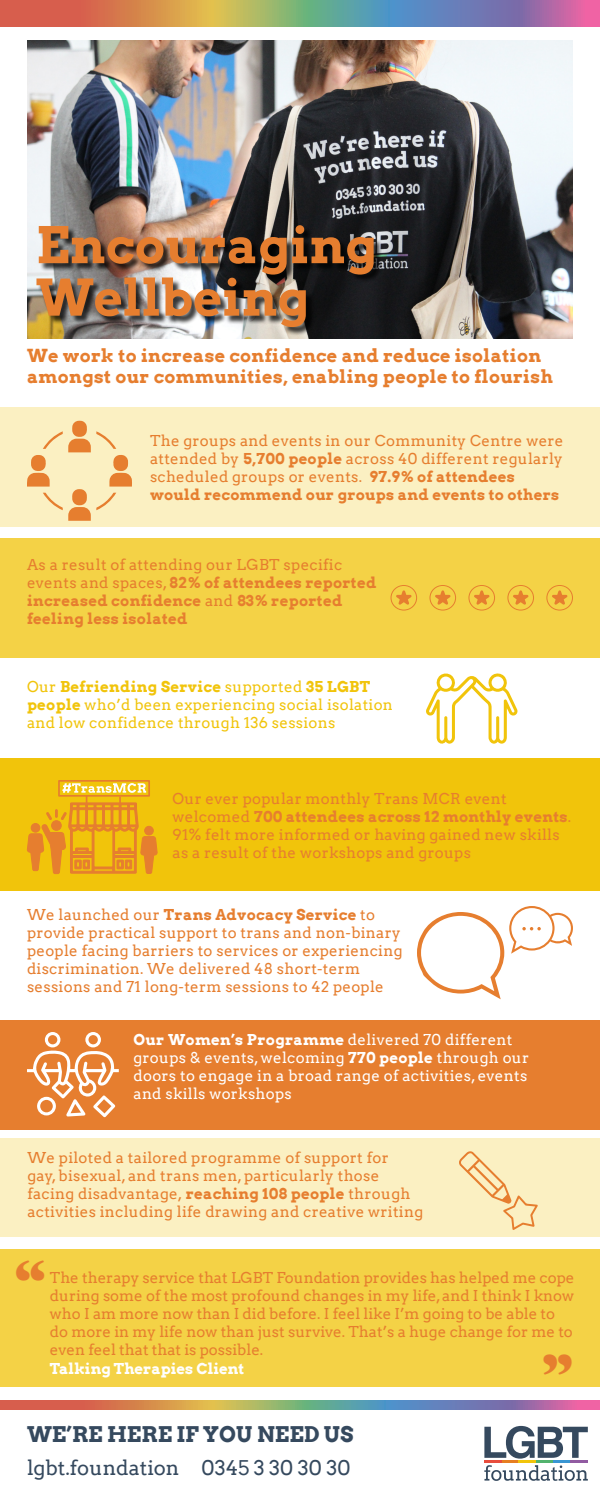
<style>
.page{position:relative;width:600px;height:1500px;background:#fff}
.page>*{position:absolute;margin:0;border:0;box-sizing:border-box;transform-origin:0 0}
.t1{font:700 50.25px/52.5px "Arvo";color:#e67e2f}
.t2{font:48.75px "Gastromond";color:#e67e2f}
.t3{font:700 21.6px "Arvo";color:#35495e}
.t4{font:20.25px "Arvo";color:#35495e}
.t5{font:700 18px/21.6px "Arvo";letter-spacing:.02em;color:#e67e2f}
.t6{font:15px/18px "Arvo";letter-spacing:.02em;color:#e67e2f}
.t7{font:15px/18px "Arvo";color:#e67e2f}
.t8{font:15px/18px "Arvo";letter-spacing:.02em;color:#fff}
.t9{font:700 15px/18px "Arvo";letter-spacing:.02em;color:#e67e2f}
.t10{font:15px/18px "Arvo";letter-spacing:.02em;color:#f1c40b}
.t11{font:700 15px "Arvo";color:#fff}
.s1{font-weight:700}
.s2{font-weight:400}
</style>
<div class="page">
<svg style="left:0;top:1401px;width:600px;height:9px;background:#a58780"></svg>
<hr style="left:502px;top:1460px;width:17px;height:3px;background:#e67e21">
<hr style="left:484px;top:1460px;width:18px;height:3px;background:#e84d3d">
<hr style="left:519px;top:1460px;width:17px;height:3px;background:#f1c40b">
<hr style="left:536px;top:1460px;width:17px;height:3px;background:#53b36e">
<hr style="left:553px;top:1460px;width:18px;height:3px;background:#3996d3">
<hr style="left:571px;top:1460px;width:17px;height:3px;background:#915ba1">
<svg style="left:484px;top:1426px;width:104px;height:33px"></svg>
<svg style="left:484px;top:1465px;width:104px;height:16px"></svg>
<img style="left:27px;top:40px;width:546px;height:299px">
<div style="left:0;top:759px;width:600px;height:132px;background:#f1c40b"></div>
<div style="left:0;top:407px;width:600px;height:120px;background:#fbf0c2"></div>
<div style="left:0;top:1020px;width:600px;height:110px;background:#e67e2f"></div>
<div style="left:0;top:538px;width:600px;height:120px;background:#f4d246"></div>
<div style="left:0;top:1138px;width:600px;height:100px;background:#fbf0c2"></div>
<svg style="left:417px;top:906px;width:156px;height:93px"></svg>
<svg style="left:391px;top:585px;width:26px;height:26px"></svg>
<svg style="left:429px;top:585px;width:27px;height:26px"></svg>
<svg style="left:468px;top:585px;width:27px;height:26px"></svg>
<svg style="left:546px;top:585px;width:27px;height:26px"></svg>
<svg style="left:507px;top:585px;width:27px;height:26px"></svg>
<svg style="left:27px;top:421px;width:105px;height:100px"></svg>
<svg style="left:0;top:0;width:600px;height:27px;background:#a38880"></svg>
<div style="left:38px;top:226px;width:345px;height:110px;background:#000;opacity:.75"></div>
<div style="left:0;top:1250px;width:600px;height:138px;background:#f4d246"></div>
<svg style="left:27px;top:1032px;width:92px;height:85px"></svg>
<svg style="left:459px;top:1151px;width:79px;height:79px"></svg>
<div style="left:58px;top:780px;width:92px;height:17px;border:2px solid #e67e2f"></div>
<svg style="left:27px;top:783px;width:131px;height:91px"></svg>
<svg style="left:426px;top:673px;width:92px;height:71px"></svg>
<p class="t1" style="left:36px;top:218px;width:343px">Encouraging<br>Wellbeing</p>
<p class="t5" style="left:27px;top:344px;width:527px">We work to increase confidence and reduce isolation amongst our communities, enabling people to flourish</p>
<p class="t6" style="left:150px;top:432px;width:415px">The groups and events in our Community Centre were attended by <span class="s1">5,700 people</span> across 40 different regularly scheduled groups or events. <span class="s1">97.9% of attendees would recommend our groups and events to others</span></p>
<p class="t9" style="left:27px;top:555px;width:351px"><span class="s2">As a result of attending our LGBT specific events and spaces,</span> 82% of attendees reported increased confidence <span class="s2">and</span> 83% reported feeling less isolated</p>
<p class="t10" style="left:27px;top:677px;width:367px">Our <span class="s1">Befriending Service</span> supported <span class="s1">35 LGBT people</span> who’d been experiencing social isolation and low confidence through 136 sessions</p>
<p class="t6" style="left:172px;top:790px;width:400px">Our ever popular monthly Trans MCR event welcomed <span class="s1">700 attendees across 12 monthly events</span>.<br>91% felt more informed or having gained new skills as a result of the workshops and groups</p>
<p class="t6" style="left:27px;top:906px;width:377px">We launched our <span class="s1">Trans Advocacy Service</span> to provide practical support to trans and non-binary people facing barriers to services or experiencing discrimination. We delivered 48 short-term sessions and 71 long-term sessions to 42 people</p>
<p class="t8" style="left:134px;top:1031px;width:397px"><span class="s1">Our Women’s Programme</span> delivered 70 different groups &amp; events, welcoming <span class="s1">770 people</span> through our doors to engage in a broad range of activities, events and skills workshops</p>
<p class="t6" style="left:27px;top:1149px;width:397px">We piloted a tailored programme of support for<br>gay, bisexual, and trans men, particularly those facing disadvantage, <span class="s1">reaching 108 people</span> through activities including life drawing and creative writing</p>
<p class="t2" style="left:15px;top:1242px;width:32px">“</p>
<p class="t7" style="left:50px;top:1268px;width:526px">The therapy service that LGBT Foundation provides has helped me cope during some of the most profound changes in my life, and I think I know who I am more now than I did before. I feel like I’m going to be able to do more in my life now than just survive. That’s a huge change for me to even feel that that is possible.</p>
<p class="t11" style="left:50px;top:1360px;width:196px">Talking Therapies Client</p>
<p class="t2" style="left:573px;top:1393px;width:32px;rotate:-180deg">“</p>
<h3 class="t3" style="left:27px;top:1421px;width:328px">WE’RE HERE IF YOU NEED US</h3>
<h3 class="t4" style="left:27px;top:1456px;width:325px">lgbt.foundation 0345 3 30 30 30</h3>
</div>
